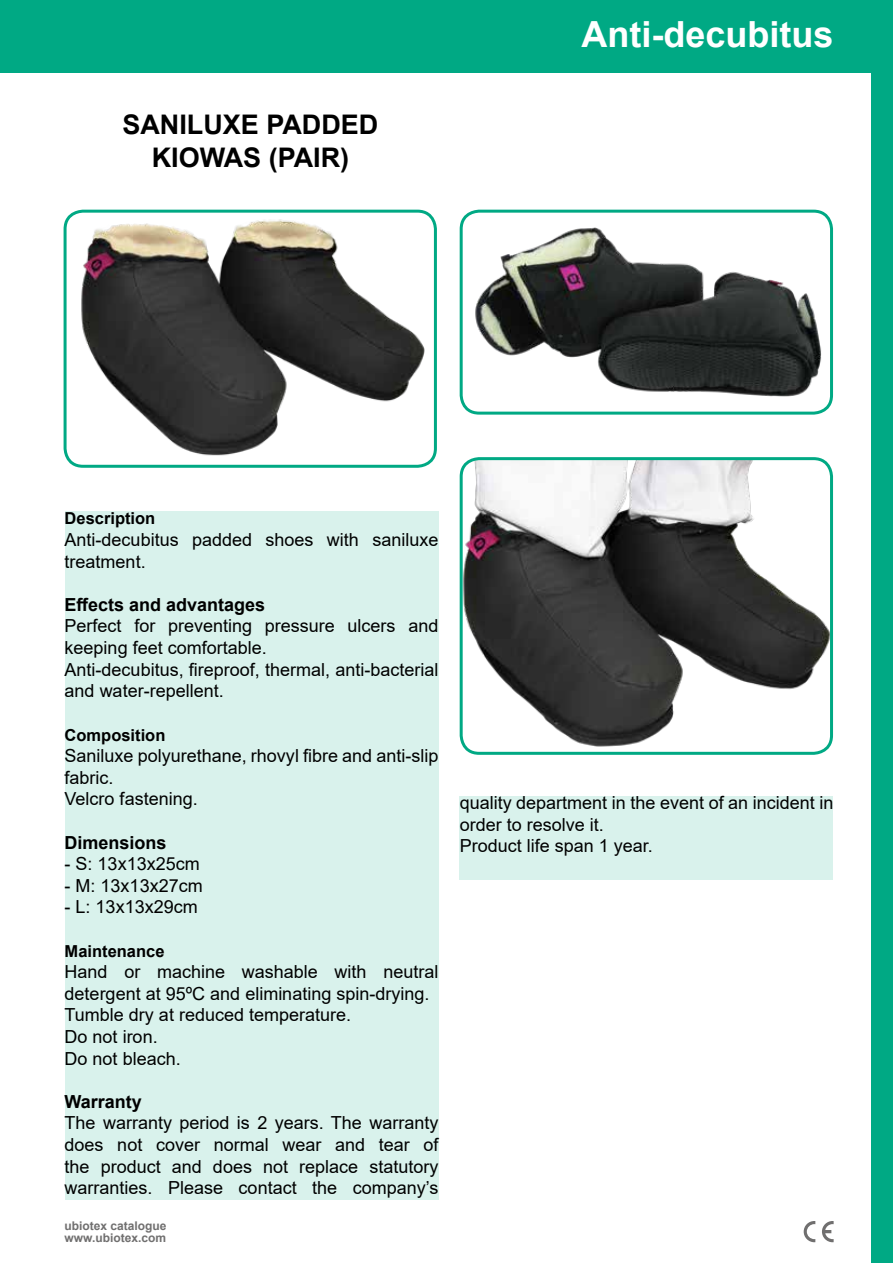
<style>
.page{position:relative;width:893px;height:1263px;background:#fff}
.page>*{position:absolute;margin:0;border:0;box-sizing:border-box;transform-origin:0 0}
.t1{font:700 36px "Arial";color:#fff}
.t2{font:700 27px/32.4px "Arial";color:#000;text-align:center}
.t3{font:18px/21.6px "Arial";color:#000}
.t4{font:700 18px "Arial";color:#000}
.t5{font:700 16.5px "Arial";color:#000}
.t6{font:700 12px/12px "Arial";color:#706f6f}
</style>
<div class="page">
<div style="left:65px;top:511px;width:373px;height:688px;background:#d9f2ec"></div>
<div style="left:460px;top:796px;width:373px;height:83px;background:#d9f2ec"></div>
<div style="left:0;top:0;width:893px;height:72px;background:#00a984"></div>
<svg style="left:804px;top:1221px;width:11px;height:21px"></svg>
<svg style="left:822px;top:1221px;width:12px;height:21px"></svg>
<div style="left:872px;top:0;width:21px;height:1263px;background:#00a984"></div>
<div style="left:460px;top:210px;width:373px;height:205px;border:3px solid #00a984;border-radius:18px"></div>
<img style="left:461px;top:459px;width:370px;height:289px">
<div style="left:460px;top:457px;width:373px;height:298px;border:3px solid #00a984;border-radius:18px"></div>
<img style="left:460px;top:214px;width:373px;height:197px">
<img style="left:64px;top:210px;width:373px;height:257px">
<h2 class="t2" style="left:122px;top:109px;width:258px">SANILUXE PADDED<br>KIOWAS (PAIR)</h2>
<h1 class="t1" style="left:581px;top:9px;width:253px">Anti-decubitus</h1>
<p class="t5" style="left:65px;top:507px;width:92px">Description</p>
<p class="t3" style="left:65px;top:529px;width:375px">Anti-decubitus padded shoes with saniluxe treatment.</p>
<p class="t4" style="left:65px;top:592px;width:202px">Effects and advantages</p>
<p class="t3" style="left:65px;top:615px;width:375px">Perfect for preventing pressure ulcers and keeping feet comfortable.<br>Anti-decubitus, fireproof, thermal, anti-bacterial and water-repellent.</p>
<p class="t5" style="left:65px;top:723px;width:102px">Composition</p>
<p class="t3" style="left:65px;top:745px;width:375px">Saniluxe polyurethane, rhovyl fibre and anti-slip fabric.<br>Velcro fastening.</p>
<p class="t4" style="left:65px;top:829px;width:104px">Dimensions</p>
<p class="t3" style="left:65px;top:853px;width:137px">- S: 13x13x25cm</p>
<p class="t3" style="left:65px;top:874px;width:140px">- M: 13x13x27cm</p>
<p class="t3" style="left:65px;top:896px;width:135px">- L: 13x13x29cm</p>
<p class="t5" style="left:65px;top:939px;width:101px">Maintenance</p>
<p class="t3" style="left:65px;top:961px;width:375px">Hand or machine washable with neutral detergent at 95ºC and eliminating spin-drying.<br>Tumble dry at reduced temperature.<br>Do not iron.<br>Do not bleach.</p>
<p class="t4" style="left:65px;top:1089px;width:79px">Warranty</p>
<p class="t3" style="left:65px;top:1112px;width:375px;text-align:justify">The warranty period is 2 years. The warranty does not cover normal wear and tear of the product and does not replace statutory warranties. Please contact the company’s</p>
<p class="t6" style="left:64px;top:1219px;width:104px">ubiotex catalogue www.ubiotex.com</p>
<p class="t3" style="left:460px;top:792px;width:375px">quality department in the event of an incident in order to resolve it.<br>Product life span 1 year.</p>
</div>
